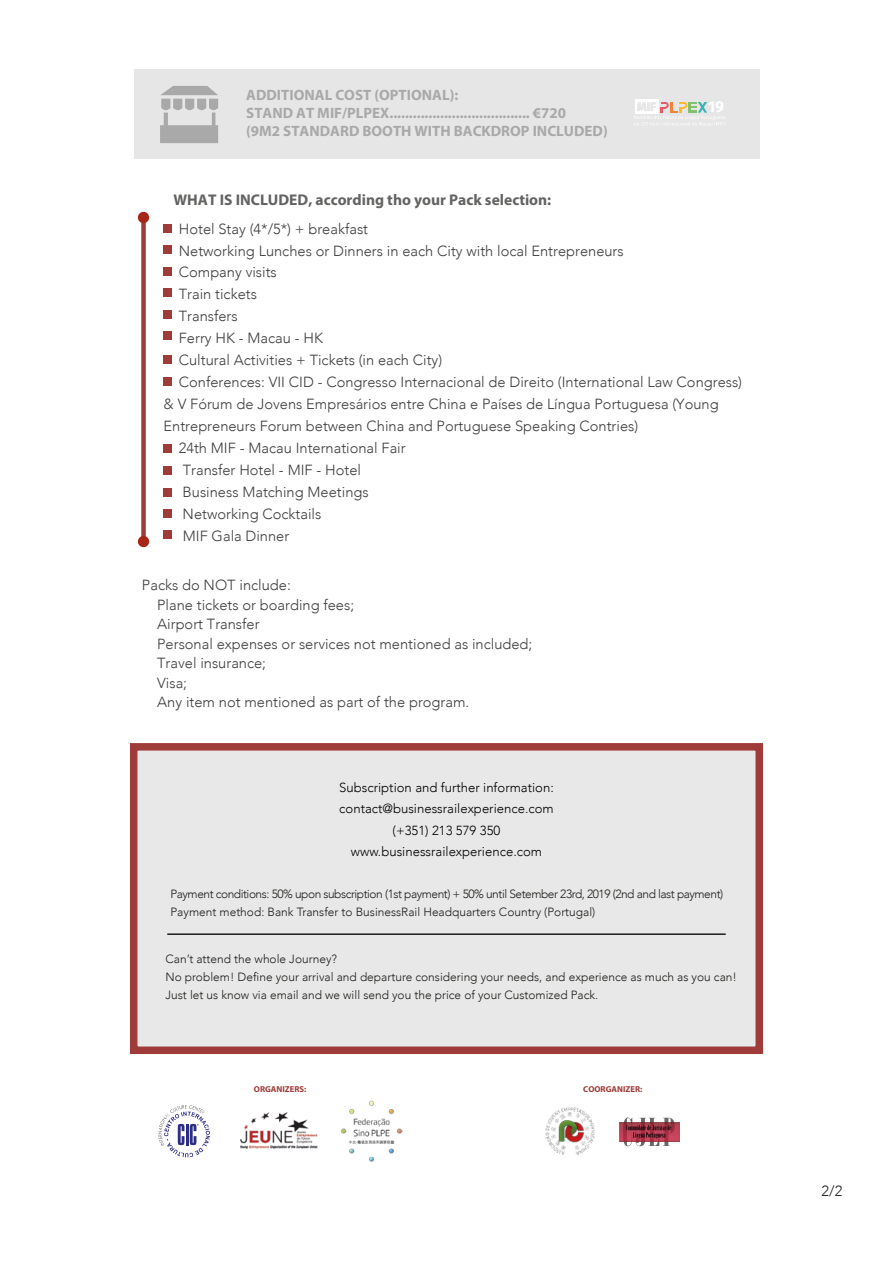
<style>
.page{position:relative;width:893px;height:1263px;background:#fff}
.page>*{position:absolute;margin:0;border:0;box-sizing:border-box;transform-origin:0 0}
.t1{font:700 15.45px "Myriad Pro";color:#636362}
.t2{font:700 15px/18px "Myriad Pro";color:#a9a9a9}
.t3{font:300 14.7px/19.5px "Avenir";color:#3d3d3d}
.t4{font:300 14.7px "Avenir";color:#1d1d1b}
.t5{font:300 13.05px/21.5px "Avenir";color:#000;text-align:center}
.t6{font:300 12px/17.9px "Avenir";color:#1d1d1b}
.t7{font:300 12px/17.9px "Avenir";letter-spacing:-.04em;color:#1d1d1b}
.t8{font:700 8.55px "Myriad Pro";color:#9f3c39}
</style>
<div class="page">
<div style="left:130px;top:743px;width:633px;height:311px;background:#e8e8e8;border:8px solid #9f3c39"></div>
<hr style="left:167px;top:933px;width:559px;height:2px;background:#1d1d1b">
<img style="left:240px;top:1112px;width:78px;height:37px">
<img style="left:341px;top:1100px;width:61px;height:61px">
<svg style="left:158px;top:1105px;width:52px;height:52px"></svg>
<img style="left:545px;top:1107px;width:50px;height:48px">
<img style="left:620px;top:1122px;width:59px;height:19px">
<svg style="left:623px;top:1117px;width:52px;height:29px"></svg>
<div style="left:134px;top:70px;width:625px;height:89px;background:#e6e6e6"></div>
<svg style="left:160px;top:86px;width:58px;height:57px"></svg>
<img style="left:644px;top:116px;width:59px;height:3px">
<img style="left:708px;top:101px;width:15px;height:12px">
<div style="left:635px;top:100px;width:23px;height:14px;background:#fff"></div>
<svg style="left:637px;top:102px;width:70px;height:11px"></svg>
<div style="left:163px;top:224px;width:9px;height:9px;background:#9f3c39"></div>
<div style="left:163px;top:246px;width:9px;height:8px;background:#9f3c39"></div>
<div style="left:163px;top:267px;width:9px;height:9px;background:#9f3c39"></div>
<div style="left:163px;top:289px;width:9px;height:8px;background:#9f3c39"></div>
<div style="left:163px;top:310px;width:9px;height:9px;background:#9f3c39"></div>
<div style="left:163px;top:444px;width:9px;height:9px;background:#9f3c39"></div>
<div style="left:163px;top:355px;width:9px;height:9px;background:#9f3c39"></div>
<div style="left:163px;top:377px;width:9px;height:9px;background:#9f3c39"></div>
<div style="left:163px;top:466px;width:9px;height:9px;background:#9f3c39"></div>
<div style="left:163px;top:488px;width:9px;height:8px;background:#9f3c39"></div>
<div style="left:163px;top:332px;width:9px;height:8px;background:#9f3c39"></div>
<div style="left:163px;top:509px;width:9px;height:8px;background:#9f3c39"></div>
<div style="left:163px;top:530px;width:9px;height:8px;background:#9f3c39"></div>
<div style="left:141px;top:217px;width:5px;height:324px;background:#9f3c39"></div>
<div style="left:138px;top:212px;width:11px;height:11px;background:#a62717;border-radius:50%"></div>
<div style="left:138px;top:536px;width:11px;height:11px;background:#a62717;border-radius:50%"></div>
<p class="t2" style="left:246px;top:85px;width:363px">ADDITIONAL COST (OPTIONAL):<br>STAND AT MIF/PLPEX.................................... €720<br>(9M2 STANDARD BOOTH WITH BACKDROP INCLUDED)</p>
<p class="t1" style="left:174px;top:189px;width:379px">WHAT IS INCLUDED, according tho your Pack selection:</p>
<p class="t3" style="left:179px;top:219px;width:191px">Hotel Stay (4*/5*) + breakfast</p>
<p class="t3" style="left:179px;top:241px;width:446px">Networking Lunches or Dinners in each City with local Entrepreneurs</p>
<p class="t3" style="left:179px;top:263px;width:100px">Company visits</p>
<p class="t3" style="left:179px;top:285px;width:80px">Train tickets</p>
<p class="t3" style="left:179px;top:306px;width:60px">Transfers</p>
<p class="t3" style="left:179px;top:328px;width:146px">Ferry HK - Macau - HK</p>
<p class="t3" style="left:179px;top:350px;width:265px">Cultural Activities + Tickets (in each City)</p>
<p class="t3" style="left:179px;top:372px;width:565px">Conferences: VII CID - Congresso Internacional de Direito (International Law Congress)</p>
<p class="t3" style="left:164px;top:394px;width:557px">&amp; V Fórum de Jovens Empresários entre China e Países de Língua Portuguesa (Young</p>
<p class="t3" style="left:164px;top:416px;width:476px">Entrepreneurs Forum between China and Portuguese Speaking Contries)</p>
<p class="t3" style="left:179px;top:438px;width:228px">24th MIF - Macau International Fair</p>
<p class="t3" style="left:183px;top:460px;width:180px">Transfer Hotel - MIF - Hotel</p>
<p class="t3" style="left:183px;top:482px;width:188px">Business Matching Meetings</p>
<p class="t3" style="left:183px;top:504px;width:140px">Networking Cocktails</p>
<p class="t3" style="left:183px;top:526px;width:108px">MIF Gala Dinner</p>
<p class="t3" style="left:157px;top:575px;width:377px;text-indent:-15px">Packs do NOT include:<br>Plane tickets or boarding fees;<br>Airport Transfer<br>Personal expenses or services not mentioned as included;<br>Travel insurance;<br>Visa;<br>Any item not mentioned as part of the program.</p>
<p class="t5" style="left:339px;top:776px;width:216px">Subscription and further information: contact@businessrailexperience.com (+351) 213 579 350 www.businessrailexperience.com</p>
<p class="t7" style="left:170px;top:885px;width:554px">Payment conditions: 50% upon subscription (1st payment) + 50% until Setember 23rd, 2019 (2nd and last payment)<br>Payment method: Bank Transfer to BusinessRail Headquarters Country (Portugal)</p>
<p class="t6" style="left:165px;top:950px;width:573px">Can’t attend the whole Journey?<br>No problem! Define your arrival and departure considering your needs, and experience as much as you can!<br>Just let us know via email and we will send you the price of your Customized Pack.</p>
<p class="t8" style="left:254px;top:1084px;width:54px">ORGANIZERS:</p>
<p class="t8" style="left:583px;top:1083px;width:61px">COORGANIZER:</p>
<p class="t4" style="left:822px;top:1182px;width:22px">2/2</p>
</div>
